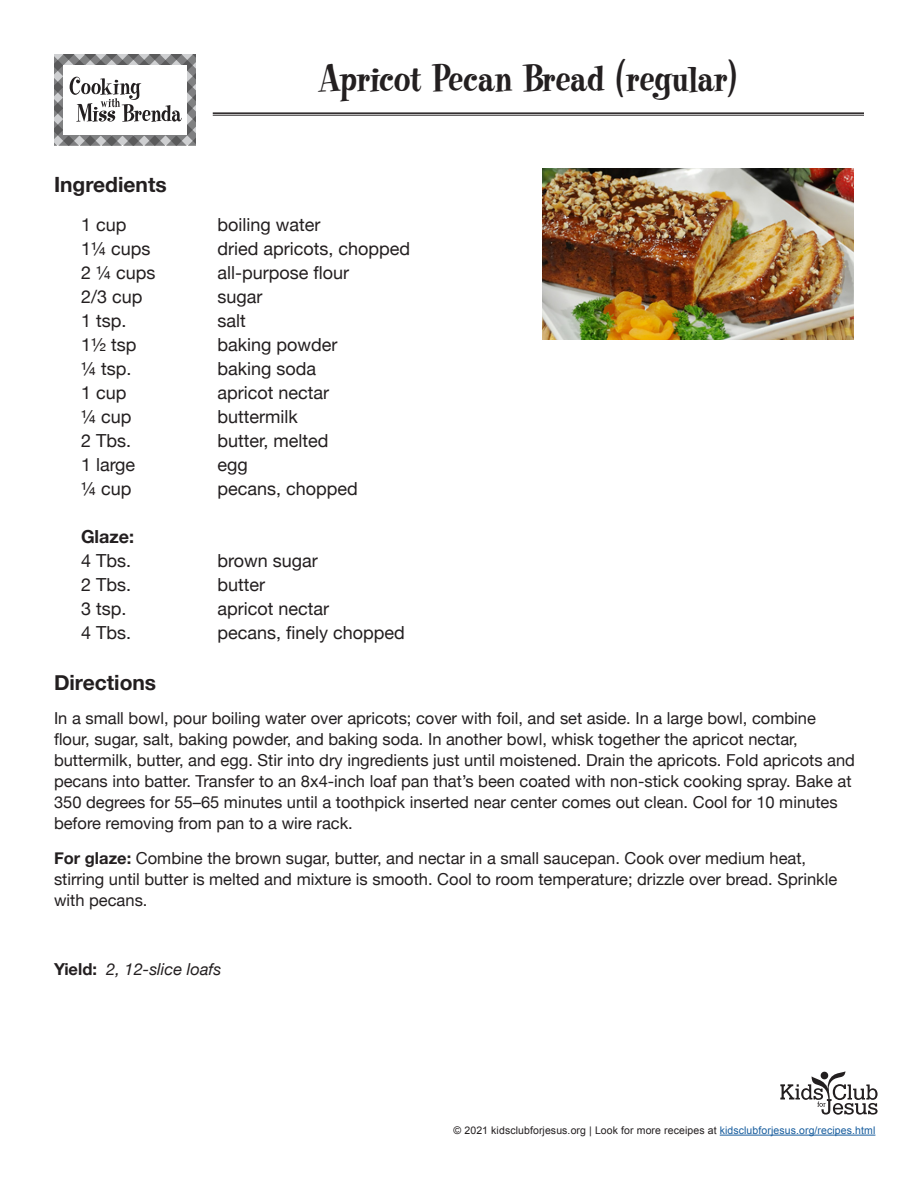
<style>
.page{position:relative;width:918px;height:1188px;background:#fff}
.page>*{position:absolute;margin:0;border:0;box-sizing:border-box;transform-origin:0 0}
.t1{font:40.05px "Heatwave";letter-spacing:-.01em;color:#231f20}
.t2{font:700 21px "Helvetica Neue";color:#231f20}
.t3{font:18px "Helvetica Neue";color:#231f20}
.t4{font:700 18px "Helvetica Neue";color:#231f20}
.t5{font:16.5px/21px "Helvetica Neue";color:#231f20}
.t6{font:italic 16.5px "Helvetica Neue";color:#231f20}
.t7{font:10.5px "Arial";letter-spacing:.01em;color:#231f20}
.s1{font-weight:700}
.s2{font-weight:700;font-style:normal}
.s3{color:#175d9e}
</style>
<div class="page">
<hr style="left:720px;top:1135px;width:155px;height:1px;background:#175d9e">
<svg style="left:780px;top:1071px;width:98px;height:44px"></svg>
<svg style="left:54px;top:55px;width:142px;height:90px"></svg>
<hr style="left:213px;top:112px;width:651px;height:2px;background:#242021">
<hr style="left:213px;top:115px;width:651px;height:1px;background:#242021">
<img style="left:543px;top:168px;width:310px;height:172px">
<p class="t2" style="left:54px;top:168px;width:114px">Ingredients</p>
<p class="t1" style="left:319px;top:54px;width:420px">Apricot Pecan Bread (regular)</p>
<p class="t3" style="left:81px;top:212px;width:47px">1 cup</p>
<p class="t3" style="left:217px;top:212px;width:104px">boiling water</p>
<p class="t3" style="left:81px;top:236px;width:71px">1¼ cups</p>
<p class="t3" style="left:217px;top:236px;width:194px">dried apricots, chopped</p>
<p class="t3" style="left:81px;top:260px;width:76px">2 ¼ cups</p>
<p class="t3" style="left:217px;top:260px;width:133px">all-purpose flour</p>
<p class="t3" style="left:81px;top:284px;width:63px">2/3 cup</p>
<p class="t3" style="left:217px;top:284px;width:46px">sugar</p>
<p class="t3" style="left:81px;top:308px;width:47px">1 tsp.</p>
<p class="t3" style="left:217px;top:308px;width:30px">salt</p>
<p class="t3" style="left:81px;top:332px;width:57px">1½ tsp</p>
<p class="t3" style="left:217px;top:332px;width:122px">baking powder</p>
<p class="t3" style="left:81px;top:356px;width:52px">¼ tsp.</p>
<p class="t3" style="left:217px;top:356px;width:100px">baking soda</p>
<p class="t3" style="left:81px;top:380px;width:47px">1 cup</p>
<p class="t3" style="left:217px;top:380px;width:113px">apricot nectar</p>
<p class="t3" style="left:81px;top:404px;width:52px">¼ cup</p>
<p class="t3" style="left:217px;top:404px;width:82px">buttermilk</p>
<p class="t3" style="left:81px;top:428px;width:52px">2 Tbs.</p>
<p class="t3" style="left:217px;top:428px;width:113px">butter, melted</p>
<p class="t3" style="left:81px;top:452px;width:56px">1 large</p>
<p class="t3" style="left:217px;top:452px;width:32px">egg</p>
<p class="t3" style="left:81px;top:476px;width:52px">¼ cup</p>
<p class="t3" style="left:217px;top:476px;width:142px">pecans, chopped</p>
<p class="t4" style="left:81px;top:523px;width:55px">Glaze:</p>
<p class="t3" style="left:81px;top:548px;width:52px">4 Tbs.</p>
<p class="t3" style="left:217px;top:548px;width:102px">brown sugar</p>
<p class="t3" style="left:81px;top:572px;width:52px">2 Tbs.</p>
<p class="t3" style="left:217px;top:572px;width:49px">butter</p>
<p class="t3" style="left:81px;top:596px;width:47px">3 tsp.</p>
<p class="t3" style="left:217px;top:596px;width:113px">apricot nectar</p>
<p class="t3" style="left:81px;top:620px;width:52px">4 Tbs.</p>
<p class="t3" style="left:217px;top:620px;width:189px">pecans, finely chopped</p>
<p class="t2" style="left:54px;top:666px;width:104px">Directions</p>
<p class="t5" style="left:54px;top:709px;width:803px">In a small bowl, pour boiling water over apricots; cover with foil, and set aside. In a large bowl, combine flour, sugar, salt, baking powder, and baking soda. In another bowl, whisk together the apricot nectar, buttermilk, butter, and egg. Stir into dry ingredients just until moistened. Drain the apricots. Fold apricots and pecans into batter. Transfer to an 8x4-inch loaf pan that’s been coated with non-stick cooking spray. Bake at 350 degrees for 55–65 minutes until a toothpick inserted near center comes out clean. Cool for 10 minutes before removing from pan to a wire rack.</p>
<p class="t5" style="left:54px;top:848px;width:785px"><span class="s1">For glaze:</span> Combine the brown sugar, butter, and nectar in a small saucepan. Cook over medium heat, stirring until butter is melted and mixture is smooth. Cool to room temperature; drizzle over bread. Sprinkle with pecans.</p>
<p class="t6" style="left:54px;top:957px;width:169px"><span class="s2">Yield:</span> 2, 12-slice loafs</p>
<p class="t7" style="left:454px;top:1123px;width:423px">© 2021 kidsclubforjesus.org | Look for more receipes at <span class="s3">kidsclubforjesus.org/recipes.html</span></p>
</div>
